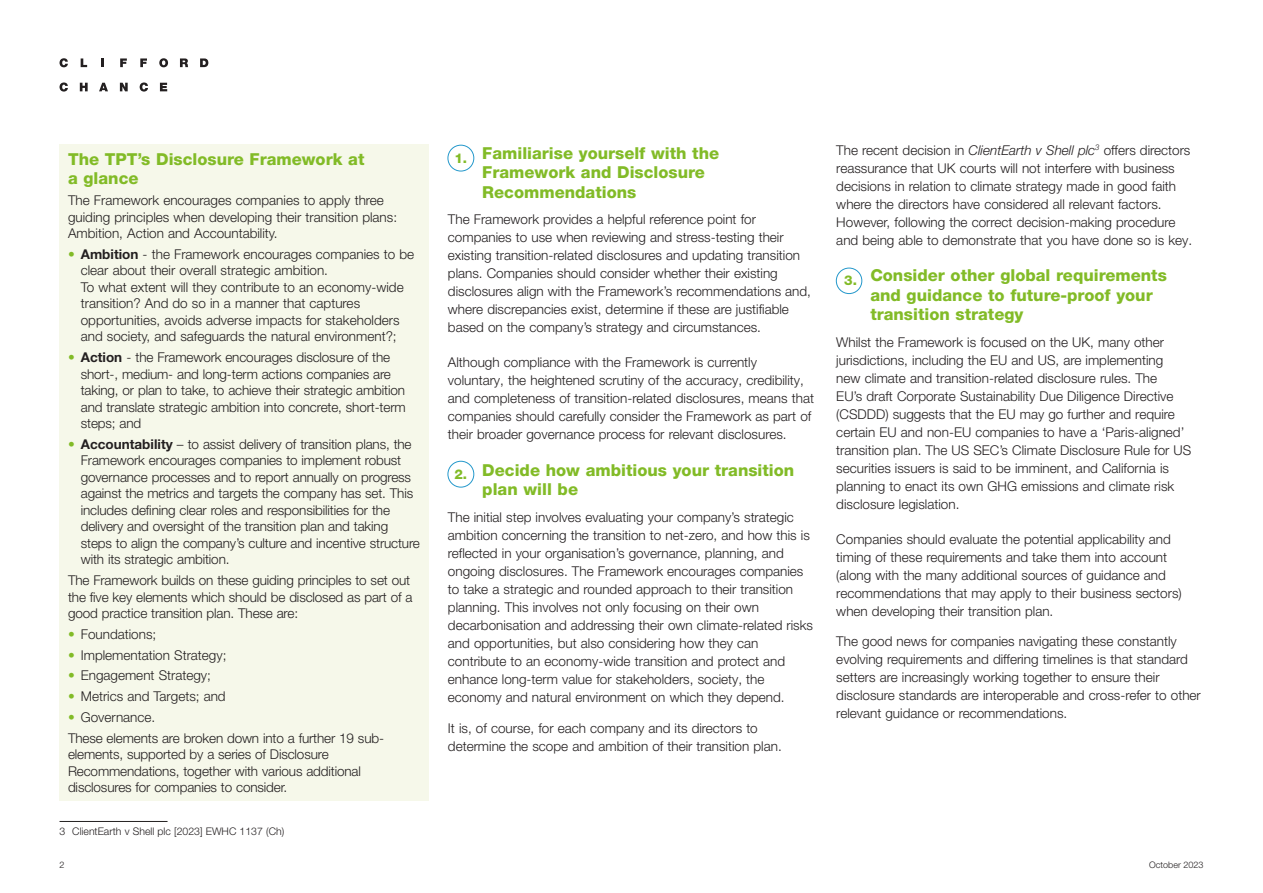
<style>
.page{position:relative;width:1263px;height:893px;background:#fff}
.page>*{position:absolute;margin:0;border:0;box-sizing:border-box;transform-origin:0 0}
._02__Heading_1{font:800 16.5px/19.5px "Helvetica Neue LT Pro";color:#82bb27}
._06__Body_Text_2MM-2Column{font:800 16.5px/19.5px "Helvetica Neue LT Pro";color:#82bb27}
.t1{font:800 16.5px/19.5px "Helvetica Neue LT Std";color:#82bb27}
._06__Body_Text_2MM-2Column-2{font:300 13.5px/18px "Helvetica Neue LT Pro";color:#231f20}
.t2{font:300 13.5px/16.5px "Helvetica Neue LT Std";letter-spacing:-.01em;color:#231f20}
._03__Heading_2{font:800 13.5px "Helvetica Neue LT Std";color:#82bb27}
._11__Footnotes{font:300 10.5px "Helvetica Neue LT Pro";color:#231f20}
.t3{font:300 9px "Helvetica Neue LT Std";color:#231f20}
.s1{font-weight:700;color:#82bb27}
.s2{font-weight:700}
.s3{color:#82bb27}
.s4{font-style:italic}
</style>
<div class="page">
<svg style="left:60px;top:58px;width:8px;height:9px"></svg>
<svg style="left:81px;top:58px;width:6px;height:9px"></svg>
<svg style="left:102px;top:58px;width:2px;height:9px"></svg>
<svg style="left:120px;top:58px;width:7px;height:9px"></svg>
<svg style="left:140px;top:58px;width:7px;height:9px"></svg>
<svg style="left:159px;top:58px;width:9px;height:9px"></svg>
<svg style="left:180px;top:58px;width:8px;height:9px"></svg>
<svg style="left:200px;top:58px;width:8px;height:9px"></svg>
<svg style="left:60px;top:82px;width:8px;height:10px"></svg>
<svg style="left:80px;top:83px;width:8px;height:8px"></svg>
<svg style="left:99px;top:83px;width:9px;height:8px"></svg>
<svg style="left:120px;top:83px;width:8px;height:8px"></svg>
<svg style="left:140px;top:82px;width:8px;height:10px"></svg>
<svg style="left:160px;top:83px;width:7px;height:8px"></svg>
<hr style="left:60px;top:821px;width:108px;height:1px;background:#231f20">
<div style="left:448px;top:145px;width:26px;height:26px;border:1px solid #2498cb;border-radius:50%"></div>
<div style="left:448px;top:461px;width:26px;height:26px;border:1px solid #2498cb;border-radius:50%"></div>
<div style="left:836px;top:268px;width:26px;height:26px;border:1px solid #2498cb;border-radius:50%"></div>
<div style="left:60px;top:145px;width:369px;height:656px;background:#f6f8ea"></div>
<p class="t1" style="left:68px;top:149px;width:298px">The TPT’s Disclosure Framework at a glance</p>
<p class="t2" style="left:68px;top:192px;width:331px">The Framework encourages companies to apply three guiding principles when developing their transition plans:<br>Ambition, Action and Accountability.</p>
<p class="t2" style="left:81px;top:246px;width:335px;text-indent:-13px"><span class="s1">•</span> <span class="s2">Ambition</span> - the Framework encourages companies to be clear about their overall strategic ambition.<br>To what extent will they contribute to an economy-wide transition? And do so in a manner that captures opportunities, avoids adverse impacts for stakeholders and society, and safeguards the natural environment?;</p>
<p class="t2" style="left:81px;top:349px;width:326px;text-indent:-13px"><span class="s1">•</span> <span class="s2">Action</span> - the Framework encourages disclosure of the short-, medium- and long-term actions companies are taking, or plan to take, to achieve their strategic ambition and translate strategic ambition into concrete, short-term steps; and</p>
<p class="t2" style="left:81px;top:436px;width:341px;text-indent:-13px"><span class="s1">•</span> <span class="s2">Accountability</span> – to assist delivery of transition plans, the Framework encourages companies to implement robust governance processes and to report annually on progress against the metrics and targets the company has set. This includes defining clear roles and responsibilities for the delivery and oversight of the transition plan and taking steps to align the company’s culture and incentive structure with its strategic ambition.</p>
<p class="t2" style="left:68px;top:572px;width:346px">The Framework builds on these guiding principles to set out the five key elements which should be disclosed as part of a good practice transition plan. These are:</p>
<p class="t2" style="left:68px;top:626px;width:90px"><span class="s3">•</span> Foundations;</p>
<p class="t2" style="left:68px;top:646px;width:160px"><span class="s3">•</span> Implementation Strategy;</p>
<p class="t2" style="left:68px;top:667px;width:144px"><span class="s3">•</span> Engagement Strategy;</p>
<p class="t2" style="left:68px;top:688px;width:159px"><span class="s3">•</span> Metrics and Targets; and</p>
<p class="t2" style="left:68px;top:706px;width:317px;line-height:20.7px"><span class="s3">•</span> Governance.<br>These elements are broken down into a further 19 sub-</p>
<p class="t2" style="left:68px;top:746px;width:294px">elements, supported by a series of Disclosure<br>Recommendations, together with various additional disclosures for companies to consider.</p>
<p class="_11__Footnotes" style="left:60px;top:825px;width:226px">3 ClientEarth v Shell plc [2023] EWHC 1137 (Ch)</p>
<p class="_03__Heading_2" style="left:454px;top:150px;width:14px">1.</p>
<p class="_02__Heading_1" style="left:482px;top:143px;width:238px">Familiarise yourself with the<br>Framework and Disclosure<br>Recommendations</p>
<p class="_06__Body_Text_2MM-2Column-2" style="left:448px;top:210px;width:365px">The Framework provides a helpful reference point for companies to use when reviewing and stress-testing their existing transition-related disclosures and updating transition plans. Companies should consider whether their existing disclosures align with the Framework’s recommendations and, where discrepancies exist, determine if these are justifiable based on the company’s strategy and circumstances.</p>
<p class="_06__Body_Text_2MM-2Column-2" style="left:448px;top:353px;width:368px">Although compliance with the Framework is currently voluntary, the heightened scrutiny of the accuracy, credibility, and completeness of transition-related disclosures, means that companies should carefully consider the Framework as part of their broader governance process for relevant disclosures.</p>
<p class="_03__Heading_2" style="left:454px;top:466px;width:14px">2.</p>
<p class="_02__Heading_1" style="left:482px;top:460px;width:313px">Decide how ambitious your transition plan will be</p>
<p class="_06__Body_Text_2MM-2Column-2" style="left:448px;top:508px;width:367px">The initial step involves evaluating your company’s strategic ambition concerning the transition to net-zero, and how this is reflected in your organisation’s governance, planning, and ongoing disclosures. The Framework encourages companies to take a strategic and rounded approach to their transition planning. This involves not only focusing on their own decarbonisation and addressing their own climate-related risks and opportunities, but also considering how they can contribute to an economy-wide transition and protect and enhance long-term value for stakeholders, society, the economy and natural environment on which they depend.</p>
<p class="_06__Body_Text_2MM-2Column-2" style="left:448px;top:719px;width:335px">It is, of course, for each company and its directors to determine the scope and ambition of their transition plan.</p>
<p class="_06__Body_Text_2MM-2Column-2" style="left:836px;top:141px;width:357px">The recent decision in <span class="s4">ClientEarth v Shell plc</span><sup>3</sup> offers directors reassurance that UK courts will not interfere with business decisions in relation to climate strategy made in good faith where the directors have considered all relevant factors.<br>However, following the correct decision-making procedure and being able to demonstrate that you have done so is key.</p>
<p class="_03__Heading_2" style="left:844px;top:272px;width:14px">3.</p>
<p class="_06__Body_Text_2MM-2Column" style="left:870px;top:265px;width:298px">Consider other global requirements and guidance to future-proof your transition strategy</p>
<p class="_06__Body_Text_2MM-2Column-2" style="left:836px;top:333px;width:356px">Whilst the Framework is focused on the UK, many other jurisdictions, including the EU and US, are implementing<br>new climate and transition-related disclosure rules. The<br>EU’s draft Corporate Sustainability Due Diligence Directive (CSDDD) suggests that the EU may go further and require certain EU and non-EU companies to have a ‘Paris-aligned’ transition plan. The US SEC’s Climate Disclosure Rule for US securities issuers is said to be imminent, and California is planning to enact its own GHG emissions and climate risk disclosure legislation.</p>
<p class="_06__Body_Text_2MM-2Column-2" style="left:836px;top:530px;width:347px">Companies should evaluate the potential applicability and timing of these requirements and take them into account (along with the many additional sources of guidance and recommendations that may apply to their business sectors) when developing their transition plan.</p>
<p class="_06__Body_Text_2MM-2Column-2" style="left:836px;top:632px;width:366px">The good news for companies navigating these constantly evolving requirements and differing timelines is that standard setters are increasingly working together to ensure their disclosure standards are interoperable and cross-refer to other relevant guidance or recommendations.</p>
<p class="t3" style="left:60px;top:859px;width:7px">2</p>
<p class="t3" style="left:1149px;top:859px;width:56px">October 2023</p>
</div>
